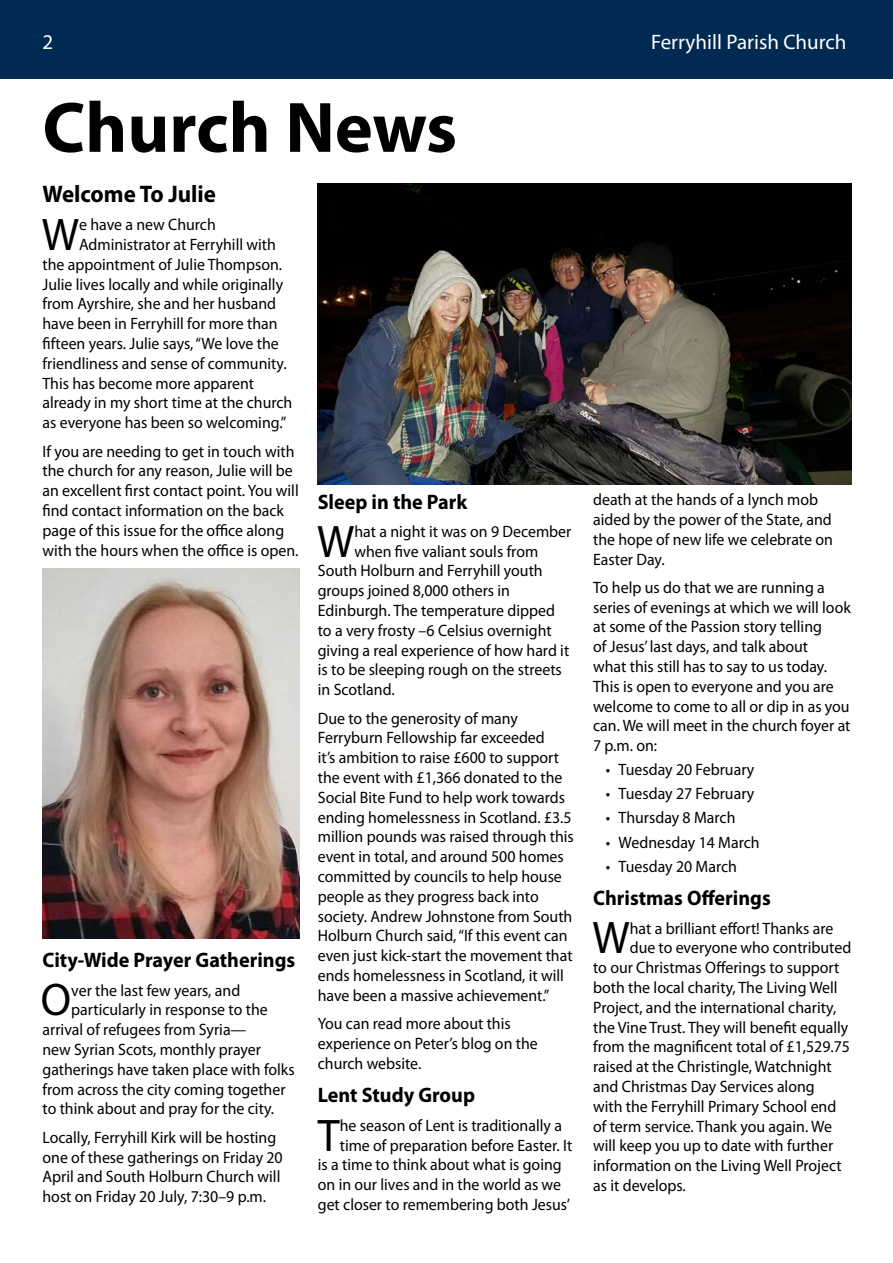
<style>
.page{position:relative;width:893px;height:1263px;background:#fff}
.page>*{position:absolute;margin:0;border:0;box-sizing:border-box;transform-origin:0 0}
.t1{font:700 72px "Myriad Pro";letter-spacing:-.005em;color:#000}
.t2{font:45.9px "Myriad Pro";color:#000;scale:.96 1}
.t3{font:700 24px "Myriad Pro";color:#000;scale:.96 1}
.t4{font:700 21px "Myriad Pro";color:#000;scale:.96 1}
.t5{font:21px "Myriad Pro";color:#fff}
.t6{font:16.5px/19.8px "Myriad Pro";color:#000;scale:.96 1}
</style>
<div class="page">
<div style="left:0;top:0;width:648px;height:15px;background:#002a52"></div>
<div style="left:648px;top:0;width:245px;height:15px;background:#002a52"></div>
<div style="left:0;top:15px;width:648px;height:28px;background:#002a52"></div>
<div style="left:648px;top:15px;width:245px;height:28px;background:#002a52"></div>
<div style="left:0;top:43px;width:648px;height:36px;background:#002a52"></div>
<div style="left:648px;top:43px;width:245px;height:36px;background:#002a52"></div>
<img style="left:317px;top:184px;width:534px;height:300px">
<img style="left:43px;top:569px;width:256px;height:370px">
<p class="t5" style="left:43px;top:29px;width:12px">2</p>
<p class="t5" style="left:651px;top:29px;width:197px">Ferryhill Parish Church</p>
<h1 class="t1" style="left:43px;top:81px;width:416px">Church News</h1>
<h3 class="t3" style="left:43px;top:178px;width:182px">Welcome To Julie</h3>
<h2 class="t2" style="left:42px;top:206px;width:40px">W</h2>
<p class="t6" style="left:79px;top:215px;width:144px">e have a new Church</p>
<p class="t6" style="left:79px;top:234px;width:206px">Administrator at Ferryhill with</p>
<p class="t6" style="left:43px;top:254px;width:251px">the appointment of Julie Thompson.</p>
<p class="t6" style="left:43px;top:274px;width:252px">Julie lives locally and while originally</p>
<p class="t6" style="left:43px;top:294px;width:245px">from Ayrshire, she and her husband</p>
<p class="t6" style="left:43px;top:314px;width:246px">have been in Ferryhill for more than</p>
<p class="t6" style="left:43px;top:333px;width:248px">fifteen years. Julie says, “We love the</p>
<p class="t6" style="left:43px;top:353px;width:256px">friendliness and sense of community.</p>
<p class="t6" style="left:43px;top:373px;width:222px">This has become more apparent</p>
<p class="t6" style="left:43px;top:393px;width:262px">already in my short time at the church</p>
<p class="t6" style="left:43px;top:413px;width:256px">as everyone has been so welcoming.”</p>
<p class="t6" style="left:43px;top:441px;width:268px">If you are needing to get in touch with the church for any reason, Julie will be an excellent first contact point. You will find contact information on the back page of this issue for the office along with the hours when the office is open.</p>
<p class="t4" style="left:43px;top:946px;width:265px">City-Wide Prayer Gatherings</p>
<h2 class="t2" style="left:41px;top:972px;width:33px">O</h2>
<p class="t6" style="left:71px;top:980px;width:178px">ver the last few years, and</p>
<p class="t6" style="left:71px;top:1000px;width:206px">particularly in response to the</p>
<p class="t6" style="left:43px;top:1019px;width:214px">arrival of refugees from Syria—</p>
<p class="t6" style="left:43px;top:1039px;width:229px">new Syrian Scots, monthly prayer</p>
<p class="t6" style="left:43px;top:1059px;width:264px">gatherings have taken place with folks</p>
<p class="t6" style="left:43px;top:1079px;width:255px">from across the city coming together</p>
<p class="t6" style="left:43px;top:1099px;width:243px">to think about and pray for the city.</p>
<p class="t6" style="left:43px;top:1127px;width:252px">Locally, Ferryhill Kirk will be hosting one of these gatherings on Friday 20<br>April and South Holburn Church will host on Friday 20 July, 7:30–9 p.m.</p>
<p class="t4" style="left:318px;top:488px;width:157px">Sleep in the Park</p>
<h2 class="t2" style="left:317px;top:513px;width:40px">W</h2>
<p class="t6" style="left:354px;top:521px;width:228px">hat a night it was on 9 December</p>
<p class="t6" style="left:354px;top:541px;width:193px">when five valiant souls from</p>
<p class="t6" style="left:318px;top:561px;width:236px">South Holburn and Ferryhill youth</p>
<p class="t6" style="left:318px;top:580px;width:202px">groups joined 8,000 others in</p>
<p class="t6" style="left:318px;top:600px;width:249px">Edinburgh. The temperature dipped</p>
<p class="t6" style="left:318px;top:620px;width:245px">to a very frosty –6 Celsius overnight</p>
<p class="t6" style="left:318px;top:640px;width:263px">giving a real experience of how hard it</p>
<p class="t6" style="left:318px;top:660px;width:256px">is to be sleeping rough on the streets</p>
<p class="t6" style="left:318px;top:679px;width:82px">in Scotland.</p>
<p class="t6" style="left:318px;top:708px;width:268px">Due to the generosity of many Ferryburn Fellowship far exceeded<br>it’s ambition to raise £600 to support the event with £1,366 donated to the Social Bite Fund to help work towards ending homelessness in Scotland. £3.5 million pounds was raised through this event in total, and around 500 homes committed by councils to help house people as they progress back into society. Andrew Johnstone from South Holburn Church said, “If this event can even just kick-start the movement that ends homelessness in Scotland, it will have been a massive achievement.”</p>
<p class="t6" style="left:318px;top:1013px;width:231px">You can read more about this experience on Peter’s blog on the church website.</p>
<p class="t4" style="left:318px;top:1082px;width:165px">Lent Study Group</p>
<h2 class="t2" style="left:318px;top:1107px;width:24px">T</h2>
<p class="t6" style="left:340px;top:1115px;width:233px">he season of Lent is traditionally a</p>
<p class="t6" style="left:340px;top:1135px;width:244px">time of preparation before Easter. It</p>
<p class="t6" style="left:318px;top:1154px;width:256px">is a time to think about what is going</p>
<p class="t6" style="left:318px;top:1174px;width:255px">on in our lives and in the world as we</p>
<p class="t6" style="left:318px;top:1194px;width:264px">get closer to remembering both Jesus’</p>
<p class="t6" style="left:593px;top:489px;width:251px">death at the hands of a lynch mob aided by the power of the State, and the hope of new life we celebrate on<br>Easter Day.</p>
<p class="t6" style="left:593px;top:577px;width:270px">To help us do that we are running a series of evenings at which we will look at some of the Passion story telling<br>of Jesus’ last days, and talk about<br>what this still has to say to us today.<br>This is open to everyone and you are welcome to come to all or dip in as you can. We will meet in the church foyer at<br>7 p.m. on:</p>
<p class="t6" style="left:606px;top:760px;width:156px">• Tuesday 20 February</p>
<p class="t6" style="left:606px;top:784px;width:156px">• Tuesday 27 February</p>
<p class="t6" style="left:606px;top:808px;width:137px">• Thursday 8 March</p>
<p class="t6" style="left:606px;top:832px;width:162px">• Wednesday 14 March</p>
<p class="t6" style="left:606px;top:856px;width:138px">• Tuesday 20 March</p>
<p class="t4" style="left:593px;top:884px;width:187px">Christmas Offerings</p>
<h2 class="t2" style="left:592px;top:910px;width:40px">W</h2>
<p class="t6" style="left:630px;top:918px;width:213px">hat a brilliant effort! Thanks are</p>
<p class="t6" style="left:630px;top:938px;width:232px">due to everyone who contributed</p>
<p class="t6" style="left:593px;top:957px;width:258px">to our Christmas Offerings to support</p>
<p class="t6" style="left:593px;top:977px;width:256px">both the local charity, The Living Well</p>
<p class="t6" style="left:593px;top:997px;width:255px">Project, and the international charity,</p>
<p class="t6" style="left:593px;top:1017px;width:267px">the Vine Trust. They will benefit equally</p>
<p class="t6" style="left:593px;top:1037px;width:269px">from the magnificent total of £1,529.75</p>
<p class="t6" style="left:593px;top:1056px;width:250px">raised at the Christingle, Watchnight</p>
<p class="t6" style="left:593px;top:1076px;width:232px">and Christmas Day Services along</p>
<p class="t6" style="left:593px;top:1096px;width:255px">with the Ferryhill Primary School end</p>
<p class="t6" style="left:593px;top:1116px;width:250px">of term service. Thank you again. We</p>
<p class="t6" style="left:593px;top:1136px;width:252px">will keep you up to date with further</p>
<p class="t6" style="left:593px;top:1155px;width:260px">information on the Living Well Project</p>
<p class="t6" style="left:593px;top:1175px;width:98px">as it develops.</p>
</div>
